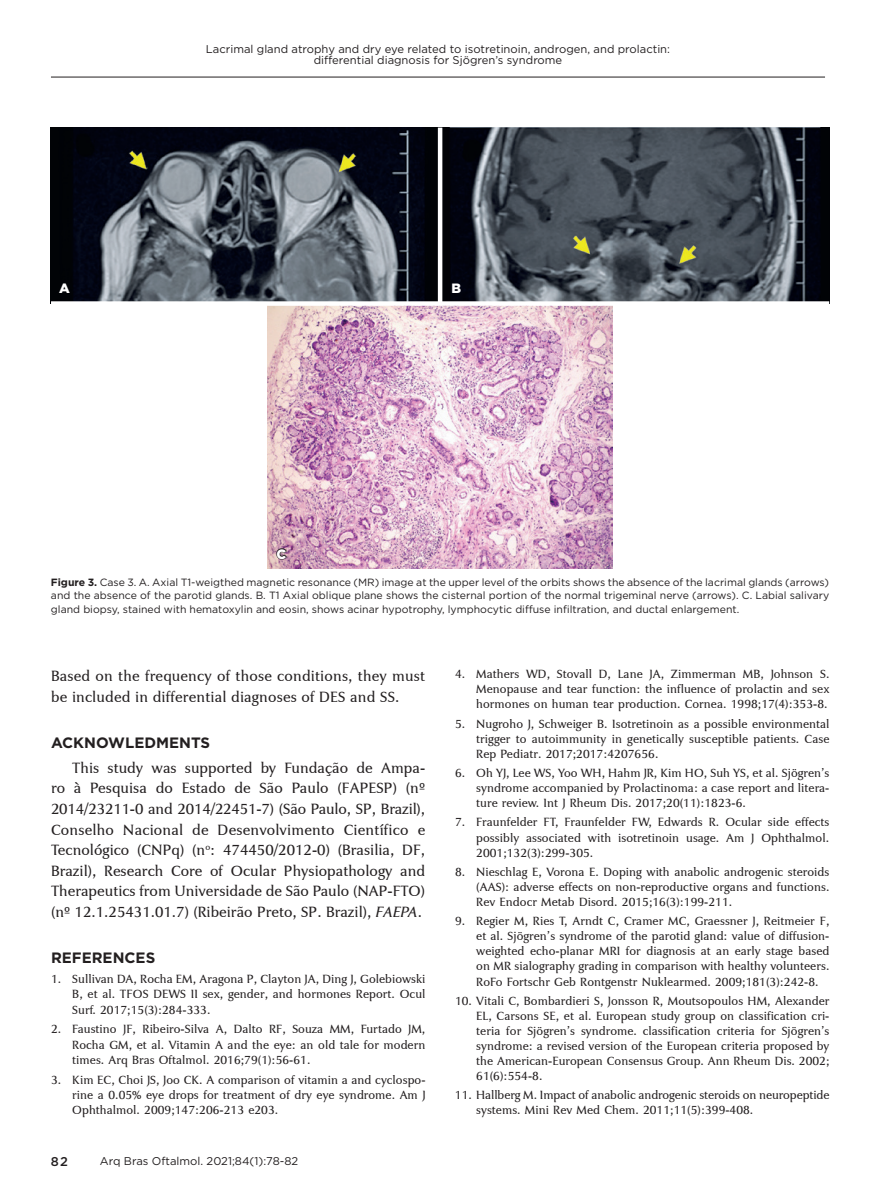
<style>
.page{position:relative;width:893px;height:1191px;background:#fff}
.page>*{position:absolute;margin:0;border:0;box-sizing:border-box;transform-origin:0 0}
.t1{font:15px/20.5px "Jaguar JC Book";letter-spacing:.015em;color:#231f20}
.t2{font:700 15px "Gotham";color:#231f20}
.t3{font:900 13.5px "Gotham";color:#fff}
.t4{font:500 12.75px "Gotham";color:#231f20}
.t5{font:12px/15px "Jaguar JC Book";letter-spacing:.005em;color:#231f20;text-align:justify}
.t6{font:11.25px/11.2px "Gotham";color:#231f20;text-align:center}
.t7{font:10.5px/13.5px "Gotham";color:#231f20;text-align:justify}
.s1{font-weight:700}
.s2{font-style:italic}
</style>
<div class="page">
<hr style="left:51px;top:77px;width:774px;height:1px;background:#231f20">
<img style="left:51px;top:128px;width:778px;height:173px">
<img style="left:268px;top:306px;width:345px;height:263px">
<svg style="left:275px;top:547px;width:13px;height:13px"></svg>
<hr style="left:438px;top:128px;width:4px;height:175px;background:#fff">
<p class="t6" style="left:206px;top:43px;width:466px">Lacrimal gland atrophy and dry eye related to isotretinoin, androgen, and prolactin: differential diagnosis for Sjögren’s syndrome</p>
<p class="t3" style="left:59px;top:279px;width:12px">A</p>
<p class="t3" style="left:451px;top:279px;width:11px">B</p>
<p class="t3" style="left:276px;top:544px;width:11px">C</p>
<p class="t7" style="left:51px;top:575px;width:780px"><span class="s1">Figure 3.</span> Case 3. A. Axial T1-weigthed magnetic resonance (MR) image at the upper level of the orbits shows the absence of the lacrimal glands (arrows) and the absence of the parotid glands. B. T1 Axial oblique plane shows the cisternal portion of the normal trigeminal nerve (arrows). C. Labial salivary gland biopsy, stained with hematoxylin and eosin, shows acinar hypotrophy, lymphocytic diffuse infiltration, and ductal enlargement.</p>
<p class="t1" style="left:51px;top:665px;width:376px">Based on the frequency of those conditions, they must be included in differential diagnoses of DES and SS.</p>
<p class="t2" style="left:51px;top:732px;width:161px">ACKNOWLEDMENTS</p>
<p class="t1" style="left:51px;top:757px;width:376px;text-align:justify;text-indent:21px">This study was supported by Fundação de Ampa&shy;ro à Pesquisa do Estado de São Paulo (FAPESP) (nº 2014/23211-0 and 2014/22451-7) (São Paulo, SP, Brazil), Conselho Nacional de Desenvolvimento Científico e Tecnológico (CNPq) (n<sup>o</sup>: 474450/2012-0) (Brasilia, DF, Brazil), Research Core of Ocular Physiopathology and Therapeutics from Universidade de São Paulo (NAP-FTO) (nº 12.1.25431.01.7) (Ribeirão Preto, SP. Brazil), <span class="s2">FAEPA</span>.</p>
<p class="t2" style="left:51px;top:948px;width:106px">REFERENCES</p>
<p class="t5" style="left:72px;top:971px;width:355px;text-indent:-21px">1. Sullivan DA, Rocha EM, Aragona P, Clayton JA, Ding J, Golebiowski B, et al. TFOS DEWS II sex, gender, and hormones Report. Ocul Surf. 2017;15(3):284-333.</p>
<p class="t5" style="left:72px;top:1021px;width:355px;text-indent:-21px">2. Faustino JF, Ribeiro-Silva A, Dalto RF, Souza MM, Furtado JM, Rocha GM, et al. Vitamin A and the eye: an old tale for modern times. Arq Bras Oftalmol. 2016;79(1):56-61.</p>
<p class="t5" style="left:72px;top:1072px;width:355px;text-indent:-21px">3. Kim EC, Choi JS, Joo CK. A comparison of vitamin a and cyclospo&shy;rine a 0.05% eye drops for treatment of dry eye syndrome. Am J Ophthalmol. 2009;147:206-213 e203.</p>
<p class="t4" style="left:51px;top:1153px;width:19px">82</p>
<p class="t6" style="left:100px;top:1154px;width:200px">Arq Bras Oftalmol. 2021;84(1):78-82</p>
<p class="t5" style="left:476px;top:667px;width:355px;text-indent:-21px">4. Mathers WD, Stovall D, Lane JA, Zimmerman MB, Johnson S.<br>Menopause and tear function: the influence of prolactin and sex hormones on human tear production. Cornea. 1998;17(4):353-8.</p>
<p class="t5" style="left:476px;top:716px;width:355px;text-indent:-21px">5. Nugroho J, Schweiger B. Isotretinoin as a possible environmental trigger to autoimmunity in genetically susceptible patients. Case Rep Pediatr. 2017;2017:4207656.</p>
<p class="t5" style="left:476px;top:765px;width:355px;text-indent:-21px">6. Oh YJ, Lee WS, Yoo WH, Hahm JR, Kim HO, Suh YS, et al. Sjögren’s syndrome accompanied by Prolactinoma: a case report and litera&shy;ture review. Int J Rheum Dis. 2017;20(11):1823-6.</p>
<p class="t5" style="left:476px;top:815px;width:355px;text-indent:-21px">7. Fraunfelder FT, Fraunfelder FW, Edwards R. Ocular side effects possibly associated with isotretinoin usage. Am J Ophthalmol.<br>2001;132(3):299-305.</p>
<p class="t5" style="left:476px;top:864px;width:355px;text-indent:-21px">8. Nieschlag E, Vorona E. Doping with anabolic androgenic steroids (AAS): adverse effects on non-reproductive organs and functions.<br>Rev Endocr Metab Disord. 2015;16(3):199-211.</p>
<p class="t5" style="left:476px;top:913px;width:355px;text-indent:-21px">9. Regier M, Ries T, Arndt C, Cramer MC, Graessner J, Reitmeier F, et al. Sjögren’s syndrome of the parotid gland: value of diffusion&shy;weighted echo-planar MRI for diagnosis at an early stage based on MR sialography grading in comparison with healthy volunteers.<br>RoFo Fortschr Geb Rontgenstr Nuklearmed. 2009;181(3):242-8.</p>
<p class="t5" style="left:476px;top:993px;width:355px;text-indent:-21px">10. Vitali C, Bombardieri S, Jonsson R, Moutsopoulos HM, Alexander EL, Carsons SE, et al. European study group on classification cri&shy;teria for Sjögren’s syndrome. classification criteria for Sjögren’s syndrome: a revised version of the European criteria proposed by the American-European Consensus Group. Ann Rheum Dis. 2002; 61(6):554-8.</p>
<p class="t5" style="left:476px;top:1088px;width:355px;text-indent:-21px">11. Hallberg M. Impact of anabolic androgenic steroids on neuropeptide systems. Mini Rev Med Chem. 2011;11(5):399-408.</p>
</div>
